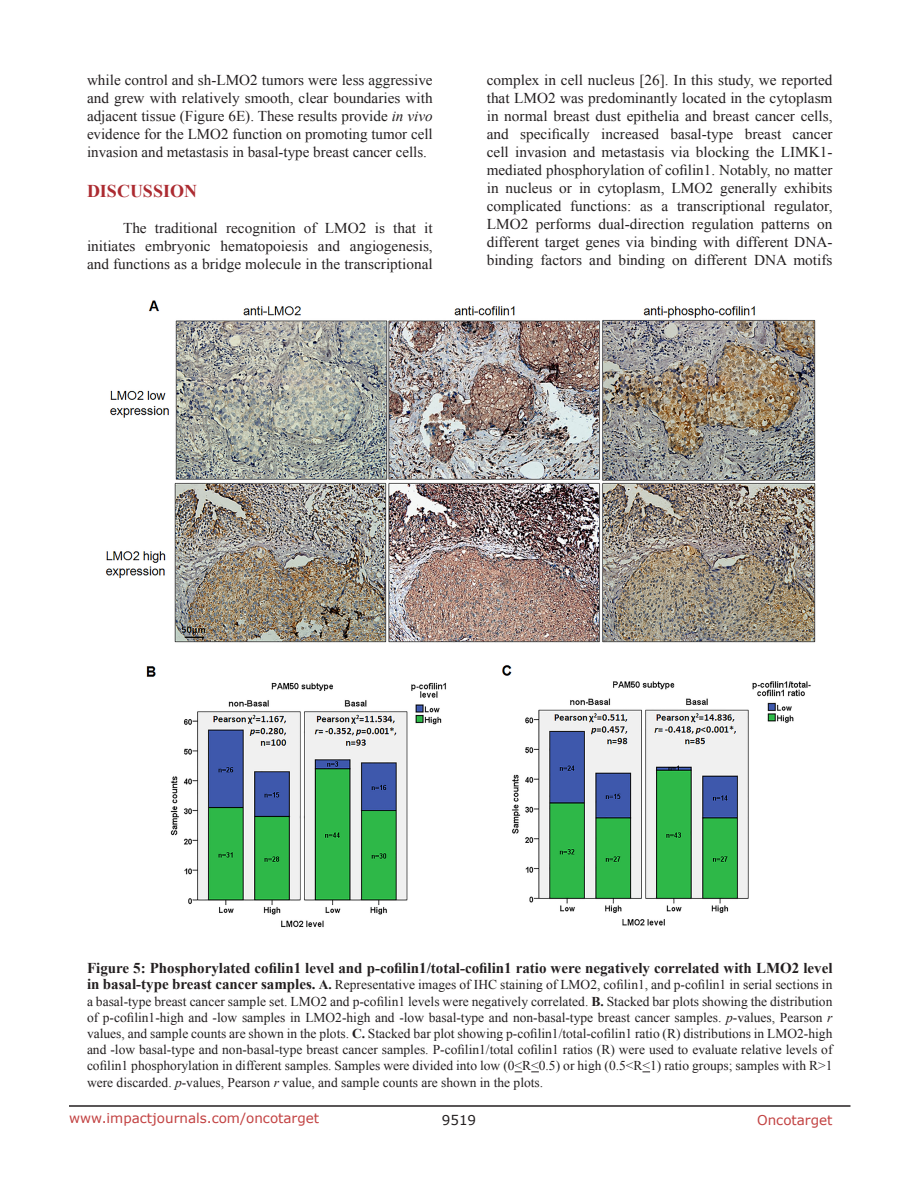
<style>
.page{position:relative;width:918px;height:1188px;background:#fff}
.page>*{position:absolute;margin:0;border:0;box-sizing:border-box;transform-origin:0 0}
.Heading{font:700 18px "Times New Roman";color:#ac2b31}
.BodyText{font:15px/18px "Times New Roman";color:#231f20;text-align:justify}
.figuretext{font:700 15px "Times New Roman";color:#231f20}
.figuretext-2{font:13.5px/16.2px "Times New Roman";color:#231f20;text-align:justify}
.t1{font:13.5px "Verdana";color:#c24141}
.t2{font:13.5px "Verdana";color:#231f20}
.s1{font-style:italic}
.s2{font-weight:700;font-size:15px}
.s3{font-weight:700}
</style>
<div class="page">
<hr style="left:69px;top:1105px;width:781px;height:2px;background:#231f20">
<img style="left:105px;top:300px;width:711px;height:628px">
<p class="BodyText" style="left:87px;top:71px;width:347px">while control and sh-LMO2 tumors were less aggressive and grew with relatively smooth, clear boundaries with adjacent tissue (Figure 6E). These results provide <span class="s1">in vivo </span>evidence for the LMO2 function on promoting tumor cell invasion and metastasis in basal-type breast cancer cells.</p>
<p class="Heading" style="left:87px;top:179px;width:112px">DISCUSSION</p>
<p class="BodyText" style="left:87px;top:219px;width:347px;text-indent:36px">The traditional recognition of LMO2 is that it initiates embryonic hematopoiesis and angiogenesis, and functions as a bridge molecule in the transcriptional</p>
<p class="BodyText" style="left:487px;top:71px;width:347px">complex in cell nucleus [26]. In this study, we reported that LMO2 was predominantly located in the cytoplasm in normal breast dust epithelia and breast cancer cells, and specifically increased basal-type breast cancer cell invasion and metastasis via blocking the LIMK1- mediated phosphorylation of cofilin1. Notably, no matter in nucleus or in cytoplasm, LMO2 generally exhibits complicated functions: as a transcriptional regulator, LMO2 performs dual-direction regulation patterns on different target genes via binding with different DNA&shy;binding factors and binding on different DNA motifs</p>
<p class="figuretext" style="left:87px;top:958px;width:747px">Figure 5: Phosphorylated cofilin1 level and p-cofilin1/total-cofilin1 ratio were negatively correlated with LMO2 level</p>
<p class="figuretext-2" style="left:87px;top:977px;width:747px"><span class="s2">in basal-type breast cancer samples.</span> <span class="s3">A.</span> Representative images of IHC staining of LMO2, cofilin1, and p-cofilin1 in serial sections in a basal-type breast cancer sample set. LMO2 and p-cofilin1 levels were negatively correlated. <span class="s3">B.</span> Stacked bar plots showing the distribution of p-cofilin1-high and -low samples in LMO2-high and -low basal-type and non-basal-type breast cancer samples. <span class="s1">p</span>-values, Pearson <span class="s1">r </span>values, and sample counts are shown in the plots. <span class="s3">C.</span> Stacked bar plot showing p-cofilin1/total-cofilin1 ratio (R) distributions in LMO2-high and -low basal-type and non-basal-type breast cancer samples. P-cofilin1/total cofilin1 ratios (R) were used to evaluate relative levels of cofilin1 phosphorylation in different samples. Samples were divided into low (0&lt;R&lt;0.5) or high (0.5&lt;R&lt;1) ratio groups; samples with R&gt;1 were discarded. <span class="s1">p</span>-values, Pearson <span class="s1">r</span> value, and sample counts are shown in the plots.</p>
<p class="t1" style="left:69px;top:1109px;width:252px">www.impactjournals.com/oncotarget</p>
<p class="t2" style="left:442px;top:1111px;width:36px">9519</p>
<p class="t1" style="left:757px;top:1111px;width:77px">Oncotarget</p>
</div>
